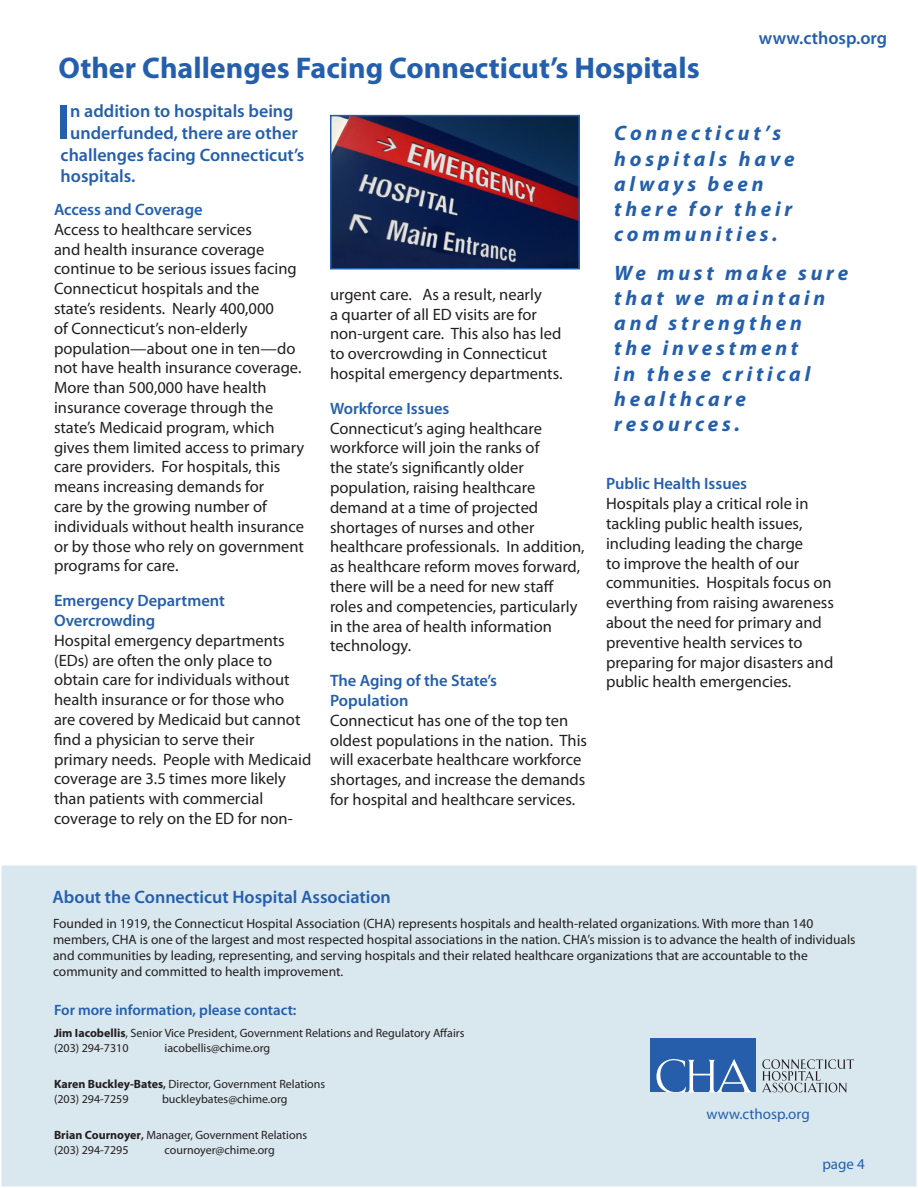
<style>
.page{position:relative;width:918px;height:1188px;background:#fff}
.page>*{position:absolute;margin:0;border:0;box-sizing:border-box;transform-origin:0 0}
.t1{font:600 50.1px "Myriad Pro";color:#245fad}
.t2{font:700 30px "Myriad Pro";color:#245fad}
.t3{font:italic 700 21px/25.2px "Myriad Pro";letter-spacing:.18em;color:#245fad}
.t4{font:600 18px "Myriad Pro";color:#245fad}
.t5{font:16.5px/19.8px "Myriad Pro";color:#231f20}
.t6{font:600 15px "Myriad Pro";color:#245fad}
.t7{font:15px "Myriad Pro";color:#245fad}
.t8{font:13.5px/16.2px "Myriad Pro";color:#231f20}
.t9{font:12px "Myriad Pro";color:#231f20}
.s1{font-weight:600;color:#245fad}
.s2{font-weight:700}
.s3{font-weight:600}
</style>
<div class="page">
<div style="left:1px;top:865px;width:916px;height:322px;background:#d9e7ef"></div>
<div style="left:0;top:864px;width:918px;height:324px;border:2px solid #fff"></div>
<img style="left:333px;top:118px;width:244px;height:149px">
<div style="left:330px;top:115px;width:250px;height:155px;border:2px solid #245fad"></div>
<svg style="left:762px;top:1059px;width:92px;height:34px"></svg>
<div style="left:651px;top:1039px;width:105px;height:53px;background:#275eac"></div>
<svg style="left:656px;top:1059px;width:96px;height:33px"></svg>
<p class="t4" style="left:759px;top:27px;width:130px">www.cthosp.org</p>
<p class="t2" style="left:58px;top:48px;width:643px">Other Challenges Facing Connecticut’s Hospitals</p>
<p class="t1" style="left:57px;top:90px;width:15px">I</p>
<p class="t4" style="left:70px;top:100px;width:225px">n addition to hospitals being</p>
<p class="t3" style="left:614px;top:120px;width:182px">Connecticut’s hospitals have always been there for their communities.</p>
<p class="t3" style="left:614px;top:260px;width:236px">We must make sure that we maintain and strengthen<br>the investment<br>in these critical healthcare resources.</p>
<p class="t4" style="left:70px;top:122px;width:229px">underfunded, there are other</p>
<p class="t4" style="left:61px;top:143px;width:245px">challenges facing Connecticut’s</p>
<p class="t4" style="left:61px;top:165px;width:76px">hospitals.</p>
<p class="t5" style="left:54px;top:199px;width:252px"><span class="s1">Access and Coverage<br></span>Access to healthcare services<br>and health insurance coverage continue to be serious issues facing<br>Connecticut hospitals and the state’s residents. Nearly 400,000<br>of Connecticut’s non-elderly population—about one in ten—do not have health insurance coverage.<br>More than 500,000 have health insurance coverage through the state’s Medicaid program, which gives them limited access to primary care providers. For hospitals, this means increasing demands for<br>care by the growing number of individuals without health insurance or by those who rely on government programs for care.</p>
<p class="t5" style="left:54px;top:591px;width:259px"><span class="s1">Emergency Department<br>Overcrowding<br></span>Hospital emergency departments (EDs) are often the only place to obtain care for individuals without health insurance or for those who<br>are covered by Medicaid but cannot find a physician to serve their primary needs. People with Medicaid coverage are 3.5 times more likely than patients with commercial coverage to rely on the ED for non-</p>
<p class="t5" style="left:330px;top:284px;width:234px">urgent care. As a result, nearly<br>a quarter of all ED visits are for non-urgent care. This also has led to overcrowding in Connecticut hospital emergency departments.</p>
<p class="t5" style="left:330px;top:398px;width:256px"><span class="s1">Workforce Issues<br></span>Connecticut’s aging healthcare workforce will join the ranks of<br>the state’s significantly older population, raising healthcare demand at a time of projected shortages of nurses and other healthcare professionals. In addition, as healthcare reform moves forward, there will be a need for new staff roles and competencies, particularly in the area of health information technology.</p>
<p class="t5" style="left:330px;top:671px;width:259px"><span class="s1">The Aging of the State’s<br>Population<br></span>Connecticut has one of the top ten oldest populations in the nation. This will exacerbate healthcare workforce shortages, and increase the demands for hospital and healthcare services.</p>
<p class="t5" style="left:606px;top:474px;width:230px"><span class="s1">Public Health Issues<br></span>Hospitals play a critical role in tackling public health issues, including leading the charge<br>to improve the health of our communities. Hospitals focus on everthing from raising awareness about the need for primary and preventive health services to preparing for major disasters and public health emergencies.</p>
<p class="t4" style="left:53px;top:885px;width:340px">About the Connecticut Hospital Association</p>
<p class="t8" style="left:53px;top:915px;width:804px">Founded in 1919, the Connecticut Hospital Association (CHA) represents hospitals and health-related organizations. With more than 140 members, CHA is one of the largest and most respected hospital associations in the nation. CHA’s mission is to advance the health of individuals and communities by leading, representing, and serving hospitals and their related healthcare organizations that are accountable to the community and committed to health improvement.</p>
<p class="t6" style="left:54px;top:1001px;width:244px">For more information, please contact:</p>
<p class="t9" style="left:54px;top:1026px;width:412px"><span class="s2">Jim Iacobellis</span>, Senior Vice President, Government Relations and Regulatory Affairs</p>
<p class="t9" style="left:54px;top:1040px;width:76px">(203) 294-7310</p>
<p class="t9" style="left:165px;top:1040px;width:107px">iacobellis@chime.org</p>
<p class="t9" style="left:54px;top:1077px;width:273px"><span class="s2">Karen Buckley-Bates</span><span class="s3">,</span> Director, Government Relations</p>
<p class="t9" style="left:54px;top:1091px;width:76px">(203) 294-7259</p>
<p class="t9" style="left:162px;top:1091px;width:127px">buckleybates@chime.org</p>
<p class="t9" style="left:54px;top:1128px;width:255px"><span class="s2">Brian Cournoyer</span><span class="s3">,</span> Manager, Government Relations</p>
<p class="t9" style="left:54px;top:1142px;width:76px">(203) 294-7295</p>
<p class="t9" style="left:165px;top:1142px;width:112px">cournoyer@chime.org</p>
<p class="t7" style="left:707px;top:1104px;width:105px">www.cthosp.org</p>
<p class="t7" style="left:822px;top:1154px;width:44px">page 4</p>
</div>
